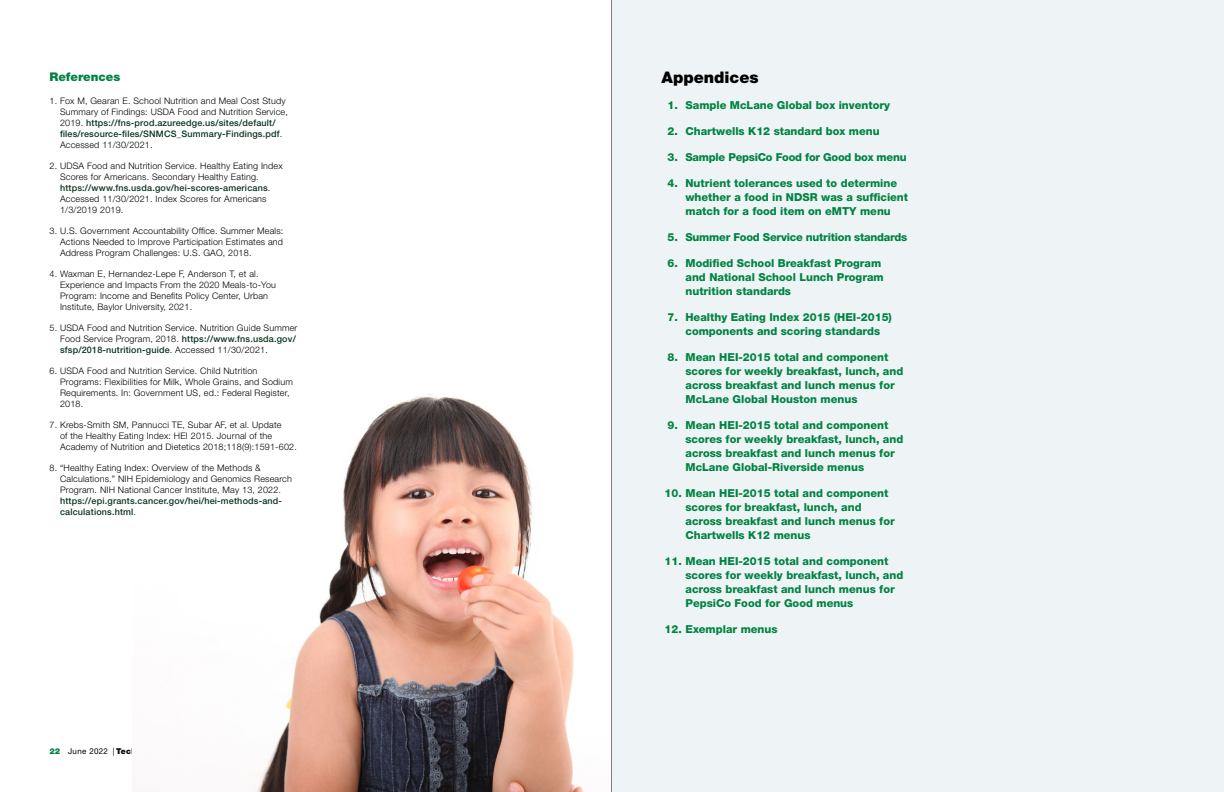
<style>
.page{position:relative;width:1224px;height:792px;background:#fff}
.page>*{position:absolute;margin:0;border:0;box-sizing:border-box;transform-origin:0 0}
.Title_1{font:900 16px "Helvetica Neue LT Std";color:#000}
.Header1{font:900 12px "Helvetica Neue LT Std";color:#008342}
.t1{font:800 11px/14px "Helvetica Neue LT Std";color:#008342}
.t2{font:800 11px "Helvetica Neue LT Std";letter-spacing:-.02em;color:#008342}
.Box_Text{font:300 9px/11px "Helvetica Neue LT Std";letter-spacing:.02em;color:#000}
.t3{font:900 8px "Helvetica Neue LT Std";letter-spacing:.04em;color:#000}
.s1{font-weight:500;color:#07341e}
.s2{color:#008342}
.s3{font-weight:400}
</style>
<div class="page">
<img style="left:256px;top:389px;width:356px;height:403px">
<div style="left:612px;top:0;width:612px;height:792px;background:#eef4f5"></div>
<p class="Header1" style="left:50px;top:69px;width:72px">References</p>
<p class="Box_Text" style="left:60px;top:95px;width:229px;text-indent:-11px">1. Fox M, Gearan E. School Nutrition and Meal Cost Study Summary of Findings: USDA Food and Nutrition Service, 2019. <span class="s1">https://fns-prod.azureedge.us/sites/default/ files/resource-files/SNMCS_Summary-Findings.pdf</span>.<br>Accessed 11/30/2021.</p>
<p class="Box_Text" style="left:60px;top:160px;width:224px;text-indent:-11px">2. UDSA Food and Nutrition Service. Healthy Eating Index Scores for Americans. Secondary Healthy Eating. <span class="s1">https://www.fns.usda.gov/hei-scores-americans</span>.<br>Accessed 11/30/2021. Index Scores for Americans 1/3/2019 2019.</p>
<p class="Box_Text" style="left:60px;top:225px;width:225px;text-align:justify;text-indent:-11px">3. U.S. Government Accountability Office. Summer Meals:<br>Actions Needed to Improve Participation Estimates and Address Program Challenges: U.S. GAO, 2018.</p>
<p class="Box_Text" style="left:60px;top:268px;width:218px;text-indent:-11px">4. Waxman E, Hernandez-Lepe F, Anderson T, et al.<br>Experience and Impacts From the 2020 Meals-to-You Program: Income and Benefits Policy Center, Urban Institute, Baylor University, 2021.</p>
<p class="Box_Text" style="left:60px;top:322px;width:239px;text-indent:-11px">5. USDA Food and Nutrition Service. Nutrition Guide Summer<br>Food Service Program, 2018. <span class="s1">https://www.fns.usda.gov/ sfsp/2018-nutrition-guide</span>. Accessed 11/30/2021.</p>
<p class="Box_Text" style="left:60px;top:365px;width:234px;text-indent:-11px">6. USDA Food and Nutrition Service. Child Nutrition Programs: Flexibilities for Milk, Whole Grains, and Sodium Requirements. In: Government US, ed.: Federal Register, 2018.</p>
<p class="Box_Text" style="left:60px;top:419px;width:238px;text-indent:-11px">7. Krebs-Smith SM, Pannucci TE, Subar AF, et al. Update<br>of the Healthy Eating Index: HEI 2015. Journal of the<br>Academy of Nutrition and Dietetics 2018;118(9):1591-602.</p>
<p class="Box_Text" style="left:60px;top:462px;width:233px;text-indent:-11px">8. “Healthy Eating Index: Overview of the Methods &amp; Calculations.” NIH Epidemiology and Genomics Research Program. NIH National Cancer Institute, May 13, 2022. <span class="s1">https://epi.grants.cancer.gov/hei/hei-methods-and&shy;calculations.html</span>.</p>
<p class="t3" style="left:50px;top:746px;width:143px"><span class="s2">22</span> <span class="s3">June 2022 |</span> Technical Report</p>
<p class="Title_1" style="left:662px;top:68px;width:99px">Appendices</p>
<p class="t1" style="left:668px;top:98px;width:224px">1. Sample McLane Global box inventory</p>
<p class="t1" style="left:668px;top:124px;width:214px">2. Chartwells K12 standard box menu</p>
<p class="t2" style="left:668px;top:151px;width:241px">3. Sample PepsiCo Food for Good box menu</p>
<p class="t1" style="left:686px;top:176px;width:224px;text-indent:-18px">4. Nutrient tolerances used to determine whether a food in NDSR was a sufficient match for a food item on eMTY menu</p>
<p class="t2" style="left:668px;top:231px;width:241px">5. Summer Food Service nutrition standards</p>
<p class="t1" style="left:686px;top:256px;width:200px;text-indent:-18px">6. Modified School Breakfast Program and National School Lunch Program nutrition standards</p>
<p class="t1" style="left:668px;top:310px;width:226px;text-align:center">7. Healthy Eating Index 2015 (HEI-2015) components and scoring standards</p>
<p class="t1" style="left:686px;top:350px;width:219px;text-indent:-18px">8. Mean HEI-2015 total and component scores for weekly breakfast, lunch, and across breakfast and lunch menus for McLane Global Houston menus</p>
<p class="t1" style="left:686px;top:418px;width:219px;text-indent:-18px">9. Mean HEI-2015 total and component scores for weekly breakfast, lunch, and across breakfast and lunch menus for McLane Global-Riverside menus</p>
<p class="t1" style="left:686px;top:486px;width:211px;text-indent:-21px">10. Mean HEI-2015 total and component scores for breakfast, lunch, and across breakfast and lunch menus for<br>Chartwells K12 menus</p>
<p class="t1" style="left:686px;top:554px;width:219px;text-indent:-21px">11. Mean HEI-2015 total and component scores for weekly breakfast, lunch, and across breakfast and lunch menus for PepsiCo Food for Good menus</p>
<p class="t1" style="left:664px;top:622px;width:115px">12. Exemplar menus</p>
</div>
